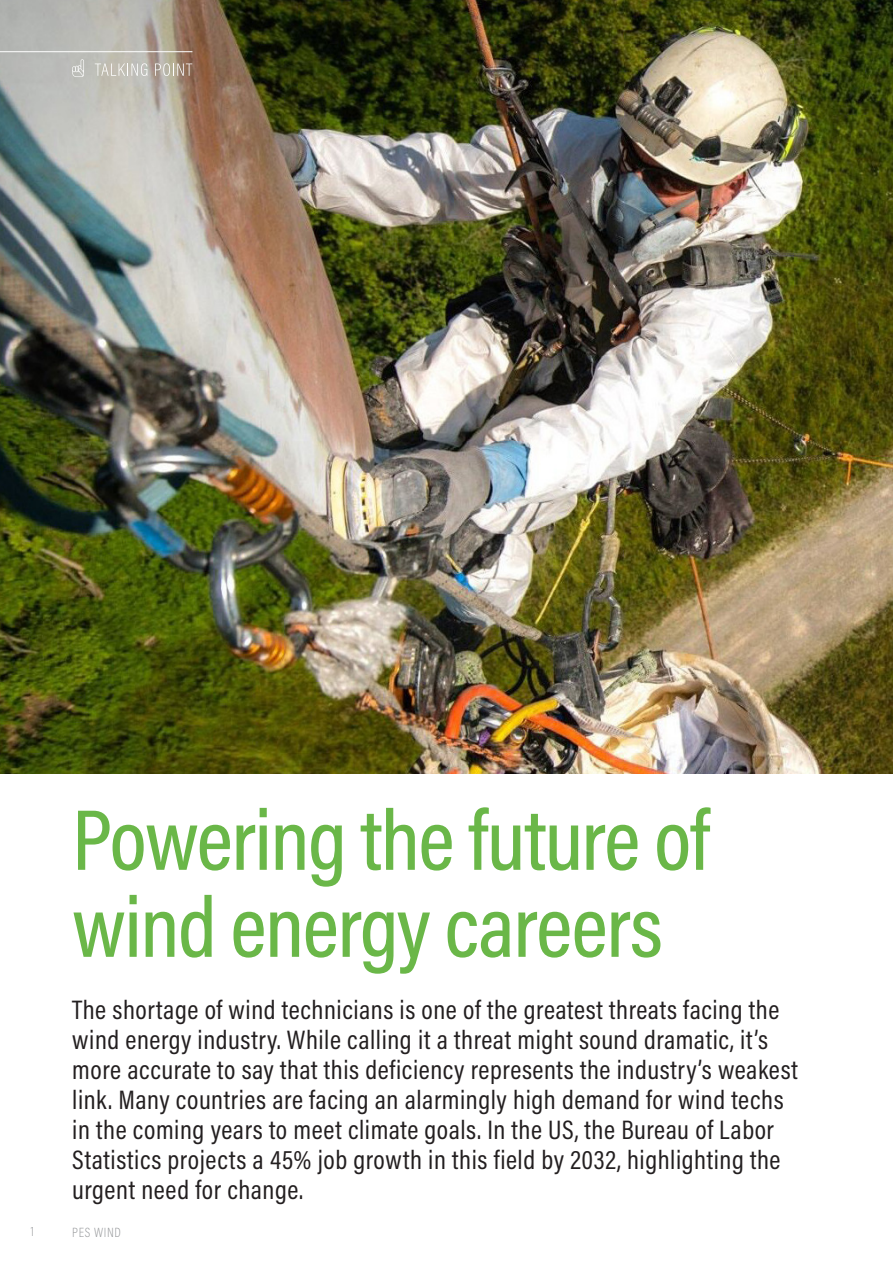
<style>
.page{position:relative;width:893px;height:1263px;background:#fff}
.page>*{position:absolute;margin:0;border:0;box-sizing:border-box;transform-origin:0 0}
.t1{font:500 87px/87px "Acumin Pro Cond";letter-spacing:-.015em;color:#6ab748}
.t2{font:27px/30px "Acumin Pro Cond";letter-spacing:.02em;color:#231f20}
.t3{font:200 13.5px "Acumin Pro Cond";letter-spacing:.045em;color:#939598}
</style>
<div class="page">
<img style="left:0;top:0;width:893px;height:774px">
<svg style="left:95px;top:63px;width:52px;height:13px"></svg>
<svg style="left:155px;top:63px;width:37px;height:13px"></svg>
<svg style="left:72px;top:59px;width:12px;height:18px"></svg>
<hr style="left:0;top:51px;width:192px;height:1px;background:#fff">
<p class="t1" style="left:72px;top:794px;width:638px">Powering the future of wind energy careers</p>
<p class="t2" style="left:72px;top:994px;width:727px">The shortage of wind technicians is one of the greatest threats facing the wind energy industry. While calling it a threat might sound dramatic, it’s more accurate to say that this deficiency represents the industry’s weakest link. Many countries are facing an alarmingly high demand for wind techs in the coming years to meet climate goals. In the US, the Bureau of Labor Statistics projects a 45% job growth in this field by 2032, highlighting the urgent need for change.</p>
<p class="t3" style="left:31px;top:1223px;width:5px">1</p>
<p class="t3" style="left:72px;top:1223px;width:50px">PES WIND</p>
</div>
